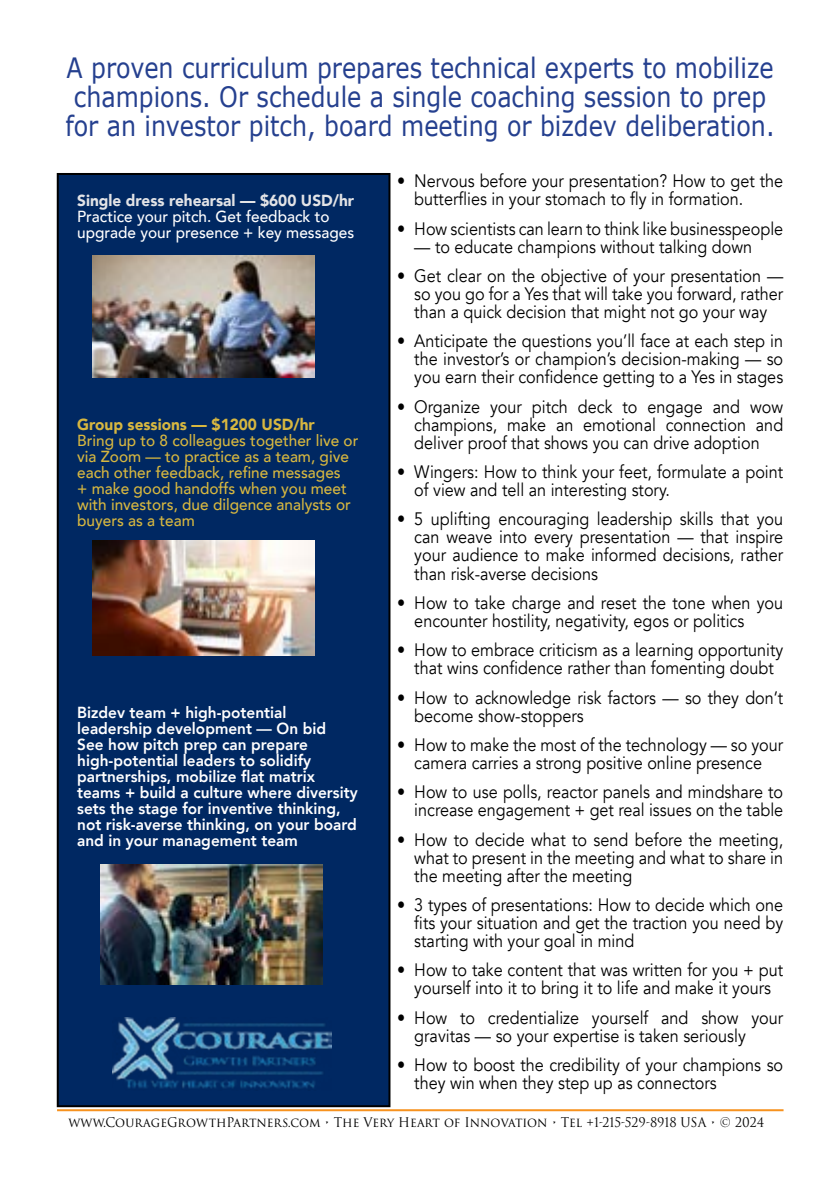
<style>
.page{position:relative;width:840px;height:1191px;background:#fff}
.page>*{position:absolute;margin:0;border:0;box-sizing:border-box;transform-origin:0 0}
.t1{font:28px/29px "Verdana";color:#25408f;text-align:center;scale:.85 1}
.t2{font:18px/18px "Avenir";color:#000;scale:.9 1}
.t3{font:800 16px/16px "Avenir";color:#fff;scale:.96 1}
.t4{font:500 16px/16px "Avenir";color:#d7b740;scale:.96 1}
.t5{font:500 16px/16px "Avenir";color:#fff;scale:.96 1}
.t6{font:900 16px "Avenir";color:#e2e3e6;scale:.96 1}
.t7{font:900 16px "Avenir";color:#d7b740;scale:.96 1}
.t8{font:13px "Trajan Pro 3";color:#000;scale:.95 1}
</style>
<div class="page">
<div style="left:58px;top:174px;width:331px;height:932px;background:#002862"></div>
<div style="left:57px;top:173px;width:333px;height:934px;border:2px solid #000"></div>
<hr style="left:57px;top:1109px;width:726px;height:2px;background:#f7921e">
<img style="left:92px;top:541px;width:222px;height:114px">
<img style="left:92px;top:256px;width:222px;height:121px">
<img style="left:100px;top:865px;width:222px;height:119px">
<img style="left:113px;top:1018px;width:218px;height:71px">
<h1 class="t1" style="left:65px;top:54px;width:835px">A proven curriculum prepares technical experts to mobilize champions. Or schedule a single coaching session to prep for an investor pitch, board meeting or bizdev deliberation.</h1>
<p class="t2" style="left:414px;top:172px;width:411px;text-indent:-17px">• Nervous before your presentation? How to get the butterflies in your stomach to fly in formation.</p>
<p class="t2" style="left:397px;top:220px;width:430px">• How scientists can learn to think like businesspeople</p>
<p class="t2" style="left:414px;top:238px;width:376px">— to educate champions without talking down</p>
<p class="t2" style="left:414px;top:267px;width:411px;text-align:justify;text-indent:-17px">• Get clear on the objective of your presentation — so you go for a Yes that will take you forward, rather than a quick decision that might not go your way</p>
<p class="t2" style="left:414px;top:332px;width:411px;text-align:justify;text-indent:-17px">• Anticipate the questions you’ll face at each step in the investor’s or champion’s decision-making — so you earn their confidence getting to a Yes in stages</p>
<p class="t2" style="left:414px;top:398px;width:411px;text-align:justify;text-indent:-17px">• Organize your pitch deck to engage and wow champions, make an emotional connection and deliver proof that shows you can drive adoption</p>
<p class="t2" style="left:414px;top:463px;width:411px;text-indent:-17px">• Wingers: How to think your feet, formulate a point of view and tell an interesting story.</p>
<p class="t2" style="left:414px;top:510px;width:411px;text-align:justify;text-indent:-17px">• 5 uplifting encouraging leadership skills that you can weave into every presentation — that inspire your audience to make informed decisions, rather than risk-averse decisions</p>
<p class="t2" style="left:414px;top:594px;width:411px;text-indent:-17px">• How to take charge and reset the tone when you encounter hostility, negativity, egos or politics</p>
<p class="t2" style="left:397px;top:641px;width:430px;text-align:center">• How to embrace criticism as a learning opportunity that wins confidence rather than fomenting doubt</p>
<p class="t2" style="left:414px;top:688px;width:411px;text-indent:-17px">• How to acknowledge risk factors — so they don’t become show-stoppers</p>
<p class="t2" style="left:397px;top:736px;width:430px;text-align:center">• How to make the most of the technology — so your camera carries a strong positive online presence</p>
<p class="t2" style="left:397px;top:783px;width:430px;text-align:right">• How to use polls, reactor panels and mindshare to increase engagement + get real issues on the table</p>
<p class="t2" style="left:414px;top:830px;width:411px;text-align:justify;text-indent:-17px">• How to decide what to send before the meeting, what to present in the meeting and what to share in the meeting after the meeting</p>
<p class="t2" style="left:414px;top:896px;width:411px;text-align:justify;text-indent:-17px">• 3 types of presentations: How to decide which one fits your situation and get the traction you need by starting with your goal in mind</p>
<p class="t2" style="left:397px;top:961px;width:430px;text-align:center">• How to take content that was written for you + put yourself into it to bring it to life and make it yours</p>
<p class="t2" style="left:414px;top:1008px;width:411px;text-indent:-17px">• How to credentialize yourself and show your gravitas — so your expertise is taken seriously</p>
<p class="t2" style="left:414px;top:1056px;width:411px;text-indent:-17px">• How to boost the credibility of your champions so they win when they step up as connectors</p>
<p class="t8" style="left:68px;top:1113px;width:733px">www.CourageGrowthPartners.com • The Very Heart of Innovation • Tel +1-215-529-8918 USA • © 2024</p>
<p class="t6" style="left:77px;top:187px;width:290px">Single dress rehearsal — $600 USD/hr</p>
<p class="t5" style="left:77px;top:207px;width:290px">Practice your pitch. Get feedback to upgrade your presence + key messages</p>
<p class="t7" style="left:77px;top:411px;width:249px">Group sessions — $1200 USD/hr</p>
<p class="t4" style="left:77px;top:431px;width:294px">Bring up to 8 colleagues together live or via Zoom — to practice as a team, give each other feedback, refine messages<br>+ make good handoffs when you meet with investors, due dilgence analysts or buyers as a team</p>
<p class="t3" style="left:77px;top:704px;width:293px">Bizdev team + high-potential leadership development — On bid<br>See how pitch prep can prepare high-potential leaders to solidify partnerships, mobilize flat matrix teams + build a culture where diversity sets the stage for inventive thinking, not risk-averse thinking, on your board and in your management team</p>
</div>
